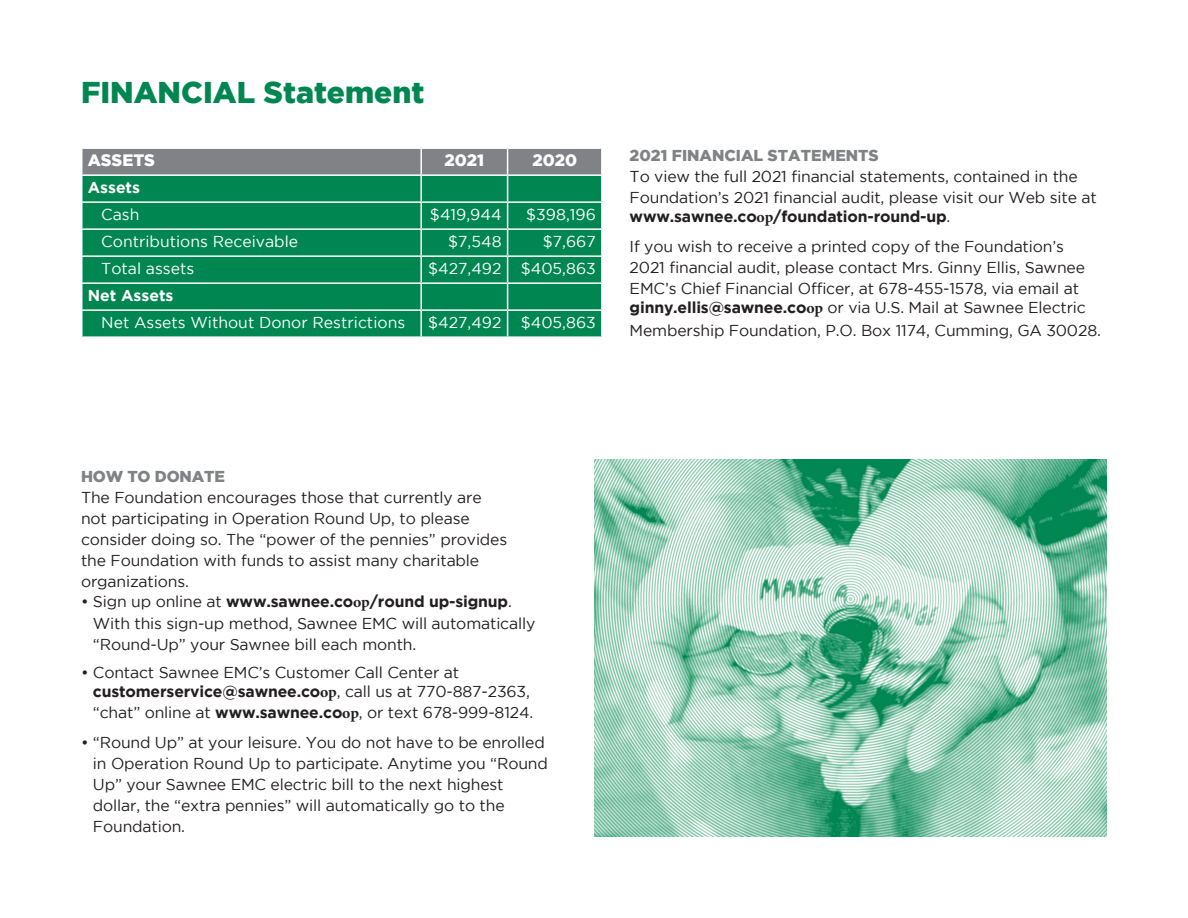
<style>
.page{position:relative;width:1188px;height:918px;background:#fff}
.page>*{position:absolute;margin:0;border:0;box-sizing:border-box;transform-origin:0 0}
.t1{font:900 30px "Gotham";color:#008751}
.t2{font:900 16.5px "Gotham";color:#fff}
.t3{font:15.75px/21px "Gotham";letter-spacing:-.01em;color:#231f20}
.t4{font:15.75px "Gotham";color:#fff}
.t5{font:700 15.75px "Gotham";color:#fff}
.t6{font:900 15.75px "Gotham";letter-spacing:-.01em;color:#808285}
.s1{font-weight:900;color:#808285}
.s2{font-weight:700}
.s3{font-family:"Minion Pro";font-weight:700}
</style>
<div class="page">
<svg style="left:81px;top:148px;width:521px;height:188px;background:#208d62"></svg>
<hr style="left:601px;top:311px;width:2px;height:25px;background:#fff">
<img style="left:594px;top:459px;width:513px;height:378px">
<p class="t1" style="left:81px;top:75px;width:345px">FINANCIAL Statement</p>
<p class="t2" style="left:88px;top:151px;width:69px">ASSETS</p>
<p class="t2" style="left:445px;top:151px;width:41px">2021</p>
<p class="t2" style="left:532px;top:151px;width:46px">2020</p>
<p class="t5" style="left:88px;top:178px;width:54px">Assets</p>
<p class="t4" style="left:101px;top:205px;width:40px">Cash</p>
<p class="t4" style="left:430px;top:205px;width:73px">$419,944</p>
<p class="t4" style="left:526px;top:205px;width:71px">$398,196</p>
<p class="t4" style="left:101px;top:232px;width:198px">Contributions Receivable</p>
<p class="t4" style="left:448px;top:232px;width:55px">$7,548</p>
<p class="t4" style="left:543px;top:232px;width:55px">$7,667</p>
<p class="t4" style="left:101px;top:259px;width:95px">Total assets</p>
<p class="t4" style="left:428px;top:259px;width:75px">$427,492</p>
<p class="t4" style="left:521px;top:259px;width:77px">$405,863</p>
<p class="t5" style="left:88px;top:286px;width:87px">Net Assets</p>
<p class="t4" style="left:101px;top:313px;width:305px">Net Assets Without Donor Restrictions</p>
<p class="t4" style="left:428px;top:313px;width:75px">$427,492</p>
<p class="t4" style="left:521px;top:313px;width:77px">$405,863</p>
<p class="t3" style="left:630px;top:145px;width:469px"><span class="s1">2021 FINANCIAL STATEMENTS<br></span>To view the full 2021 financial statements, contained in the<br>Foundation’s 2021 financial audit, please visit our Web site at</p>
<p class="t3" style="left:630px;top:202px;width:436px;line-height:29.5px"><span class="s2">www.sawnee.co</span><span class="s3">op</span><span class="s2">/foundation-round-up</span>.<br>If you wish to receive a printed copy of the Foundation’s</p>
<p class="t3" style="left:630px;top:257px;width:457px">2021 financial audit, please contact Mrs. Ginny Ellis, Sawnee<br>EMC’s Chief Financial Officer, at 678-455-1578, via email at</p>
<p class="t3" style="left:630px;top:296px;width:473px;line-height:22.8px"><span class="s2">ginny.ellis@sawnee.co</span><span class="s3">op</span> or via U.S. Mail at Sawnee Electric<br>Membership Foundation, P.O. Box 1174, Cumming, GA 30028.</p>
<p class="t6" style="left:81px;top:468px;width:145px">HOW TO DONATE</p>
<p class="t3" style="left:81px;top:487px;width:428px">The Foundation encourages those that currently are not participating in Operation Round Up, to please consider doing so. The “power of the pennies” provides the Foundation with funds to assist many charitable organizations.</p>
<p class="t3" style="left:93px;top:589px;width:444px;line-height:22.8px;text-indent:-12px">• Sign up online at <span class="s2">www.sawnee.co</span><span class="s3">op</span><span class="s2">/round up-signup</span>.<br>With this sign-up method, Sawnee EMC will automatically</p>
<p class="t3" style="left:93px;top:634px;width:325px">“Round-Up” your Sawnee bill each month.</p>
<p class="t3" style="left:93px;top:663px;width:438px;line-height:19.2px;text-indent:-12px">• Contact Sawnee EMC’s Customer Call Center at <span class="s2">customerservice@sawnee.co</span><span class="s3">op</span>, call us at 770-887-2363,</p>
<p class="t3" style="left:93px;top:702px;width:442px">“chat” online at <span class="s2">www.sawnee.co</span><span class="s3">op</span>, or text 678-999-8124.</p>
<p class="t3" style="left:93px;top:732px;width:456px;text-indent:-12px">• “Round Up” at your leisure. You do not have to be enrolled in Operation Round Up to participate. Anytime you “Round Up” your Sawnee EMC electric bill to the next highest dollar, the “extra pennies” will automatically go to the Foundation.</p>
</div>
